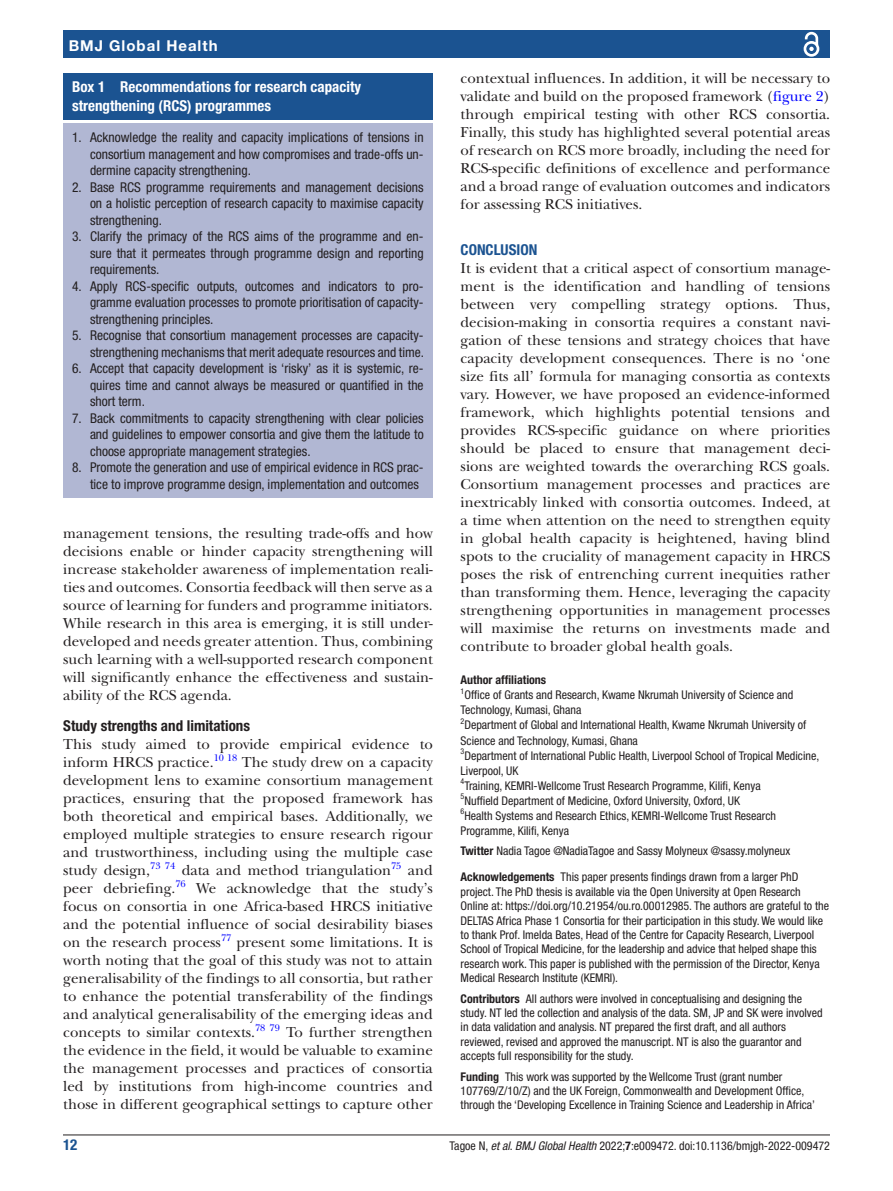
<style>
.page{position:relative;width:893px;height:1191px;background:#fff}
.page>*{position:absolute;margin:0;border:0;box-sizing:border-box;transform-origin:0 0}
.t1{font:15px/18px "New Baskerville";color:#231f20;text-align:justify}
.t2{font:700 condensed 15px/18px "Helvetica Neue LT Std";color:#fff}
.t3{font:700 condensed 15px "Helvetica Neue LT Std";color:#231f20}
.t4{font:700 15px "Helvetica Neue LT Std";letter-spacing:.065em;color:#fff}
.t5{font:700 condensed 15px "Helvetica Neue LT Std";color:#1b5391}
.t6{font:condensed 13.5px/16.5px "Helvetica Neue LT Std";color:#231f20;text-align:justify}
.t7{font:condensed 12px/14.4px "Helvetica Neue LT Std";color:#231f20}
.t8{font:700 condensed 12px "Helvetica Neue LT Std";color:#231f20}
.t9{font:9.9px "New Baskerville";color:#00f}
.t10{font:condensed 7.95px "Helvetica Neue LT Std";color:#231f20}
.s1{color:#00f}
.s2{font-weight:700}
.s3{font-style:italic}
</style>
<div class="page">
<hr style="left:63px;top:1134px;width:767px;height:1px;background:#231f20">
<div style="left:63px;top:31px;width:767px;height:27px;background:#1b5391"></div>
<svg style="left:803px;top:31px;width:17px;height:26px"></svg>
<div style="left:63px;top:73px;width:370px;height:46px;background:#1b5391"></div>
<div style="left:63px;top:124px;width:370px;height:374px;background:#b1b7d3"></div>
<p class="t4" style="left:69px;top:36px;width:150px">BMJ Global Health</p>
<p class="t2" style="left:72px;top:78px;width:291px">Box 1 Recommendations for research capacity strengthening (RCS) programmes</p>
<p class="t6" style="left:90px;top:129px;width:335px;text-indent:-18px">1. Acknowledge the reality and capacity implications of tensions in consortium management and how compromises and trade-offs un&shy;dermine capacity strengthening.</p>
<p class="t6" style="left:90px;top:179px;width:335px;text-indent:-18px">2. Base RCS programme requirements and management decisions on a holistic perception of research capacity to maximise capacity strengthening.</p>
<p class="t6" style="left:90px;top:228px;width:335px;text-indent:-18px">3. Clarify the primacy of the RCS aims of the programme and en&shy;sure that it permeates through programme design and reporting requirements.</p>
<p class="t6" style="left:90px;top:278px;width:335px;text-indent:-18px">4. Apply RCS-specific outputs, outcomes and indicators to pro&shy;gramme evaluation processes to promote prioritisation of capacity&shy;strengthening principles.</p>
<p class="t6" style="left:72px;top:327px;width:354px;text-align:right">5. Recognise that consortium management processes are capacity&shy;strengthening mechanisms that merit adequate resources and time.</p>
<p class="t6" style="left:90px;top:360px;width:335px;text-indent:-18px">6. Accept that capacity development is ‘risky’ as it is systemic, re&shy;quires time and cannot always be measured or quantified in the short term.</p>
<p class="t6" style="left:90px;top:410px;width:335px;text-indent:-18px">7. Back commitments to capacity strengthening with clear policies and guidelines to empower consortia and give them the latitude to choose appropriate management strategies.</p>
<p class="t6" style="left:90px;top:459px;width:335px;text-indent:-18px">8. Promote the generation and use of empirical evidence in RCS prac&shy;tice to improve programme design, implementation and outcomes</p>
<p class="t1" style="left:63px;top:524px;width:371px">management tensions, the resulting trade-offs and how decisions enable or hinder capacity strengthening will increase stakeholder awareness of implementation reali&shy;ties and outcomes. Consortia feedback will then serve as a source of learning for funders and programme initiators.<br>While research in this area is emerging, it is still under&shy;developed and needs greater attention. Thus, combining such learning with a well-supported research component will significantly enhance the effectiveness and sustain&shy;ability of the RCS agenda.</p>
<p class="t3" style="left:63px;top:717px;width:188px">Study strengths and limitations</p>
<p class="t1" style="left:63px;top:735px;width:371px">This study aimed to provide empirical evidence to inform HRCS practice.</p>
<p class="t9" style="left:214px;top:751px;width:25px">10 18</p>
<p class="t1" style="left:63px;top:753px;width:371px;text-indent:179px">The study drew on a capacity development lens to examine consortium management practices, ensuring that the proposed framework has both theoretical and empirical bases. Additionally, we employed multiple strategies to ensure research rigour and trustworthiness, including using the multiple case study design,<sup>73</sup> <sup>74</sup> data and method triangulation</p>
<p class="t9" style="left:391px;top:859px;width:12px">75</p>
<p class="t1" style="left:408px;top:861px;width:26px">and</p>
<p class="t9" style="left:175px;top:877px;width:12px">76</p>
<p class="t1" style="left:63px;top:879px;width:371px;text-indent:133px">We acknowledge that the study’s focus on consortia in one Africa-based HRCS initiative and the potential influence of social desirability biases on the research process</p>
<p class="t1" style="left:63px;top:879px;width:114px">peer debriefing.</p>
<p class="t9" style="left:221px;top:931px;width:12px">77</p>
<p class="t1" style="left:63px;top:933px;width:371px;text-indent:173px">present some limitations. It is worth noting that the goal of this study was not to attain generalisability of the findings to all consortia, but rather to enhance the potential transferability of the findings and analytical generalisability of the emerging ideas and concepts to similar contexts.</p>
<p class="t9" style="left:255px;top:1021px;width:26px">78 79</p>
<p class="t1" style="left:63px;top:1023px;width:371px;text-indent:223px">To further strengthen the evidence in the field, it would be valuable to examine the management processes and practices of consortia led by institutions from high-income countries and those in different geographical settings to capture other</p>
<p class="t1" style="left:461px;top:69px;width:371px">contextual influences. In addition, it will be necessary to validate and build on the proposed framework (<span class="s1">figure 2</span>) through empirical testing with other RCS consortia.<br>Finally, this study has highlighted several potential areas of research on RCS more broadly, including the need for RCS-specific definitions of excellence and performance and a broad range of evaluation outcomes and indicators for assessing RCS initiatives.</p>
<p class="t5" style="left:461px;top:241px;width:78px">CONCLUSION</p>
<p class="t1" style="left:461px;top:259px;width:371px">It is evident that a critical aspect of consortium manage&shy;ment is the identification and handling of tensions between very compelling strategy options. Thus, decision-making in consortia requires a constant navi&shy;gation of these tensions and strategy choices that have capacity development consequences. There is no ‘one size fits all’ formula for managing consortia as contexts vary. However, we have proposed an evidence-informed framework, which highlights potential tensions and provides RCS-specific guidance on where priorities should be placed to ensure that management deci&shy;sions are weighted towards the overarching RCS goals.<br>Consortium management processes and practices are inextricably linked with consortia outcomes. Indeed, at a time when attention on the need to strengthen equity in global health capacity is heightened, having blind spots to the cruciality of management capacity in HRCS poses the risk of entrenching current inequities rather than transforming them. Hence, leveraging the capacity strengthening opportunities in management processes will maximise the returns on investments made and contribute to broader global health goals.</p>
<p class="t8" style="left:461px;top:673px;width:87px">Author affiliations</p>
<p class="t10" style="left:461px;top:686px;width:5px">1</p>
<p class="t7" style="left:461px;top:687px;width:334px;line-height:15px;text-indent:4px">Office of Grants and Research, Kwame Nkrumah University of Science and<br>Technology, Kumasi, Ghana</p>
<p class="t10" style="left:461px;top:716px;width:5px">2</p>
<p class="t7" style="left:461px;top:717px;width:347px;line-height:15px;text-indent:4px">Department of Global and International Health, Kwame Nkrumah University of<br>Science and Technology, Kumasi, Ghana</p>
<p class="t10" style="left:461px;top:746px;width:5px">3</p>
<p class="t7" style="left:461px;top:747px;width:360px;line-height:15px;text-indent:4px">Department of International Public Health, Liverpool School of Tropical Medicine,<br>Liverpool, UK</p>
<p class="t10" style="left:461px;top:776px;width:5px">4</p>
<p class="t7" style="left:464px;top:778px;width:298px">Training, KEMRI-Wellcome Trust Research Programme, Kilifi, Kenya</p>
<p class="t10" style="left:461px;top:791px;width:5px">5</p>
<p class="t7" style="left:461px;top:792px;width:317px;line-height:15px;text-indent:4px">Nuffield Department of Medicine, Oxford University, Oxford, UK<br><sup>6</sup>Health Systems and Research Ethics, KEMRI-Wellcome Trust Research<br>Programme, Kilifi, Kenya</p>
<p class="t7" style="left:461px;top:837px;width:339px;line-height:26.4px"><span class="s2">Twitter</span> Nadia Tagoe @NadiaTagoe and Sassy Molyneux @sassy.molyneux<br><span class="s2">Acknowledgements</span> This paper presents findings drawn from a larger PhD</p>
<p class="t7" style="left:461px;top:884px;width:370px">project. The PhD thesis is available via the Open University at Open Research Online at: https://doi.org/10.21954/ou.ro.00012985. The authors are grateful to the DELTAS Africa Phase 1 Consortia for their participation in this study. We would like to thank Prof. Imelda Bates, Head of the Centre for Capacity Research, Liverpool School of Tropical Medicine, for the leadership and advice that helped shape this research work. This paper is published with the permission of the Director, Kenya Medical Research Institute (KEMRI).</p>
<p class="t7" style="left:461px;top:991px;width:363px"><span class="s2">Contributors</span> All authors were involved in conceptualising and designing the study. NT led the collection and analysis of the data. SM, JP and SK were involved in data validation and analysis. NT prepared the first draft, and all authors reviewed, revised and approved the manuscript. NT is also the guarantor and accepts full responsibility for the study.</p>
<p class="t7" style="left:461px;top:1069px;width:356px"><span class="s2">Funding</span> This work was supported by the Wellcome Trust (grant number<br>107769/Z/10/Z) and the UK Foreign, Commonwealth and Development Office, through the ‘Developing Excellence in Training Science and Leadership in Africa’</p>
<p class="t5" style="left:63px;top:1135px;width:16px">12</p>
<p class="t7" style="left:450px;top:1138px;width:382px">Tagoe N, <span class="s3">et al</span>. <span class="s3">BMJ Global Health</span> 2022;<span class="s2">7</span>:e009472. doi:10.1136/bmjgh-2022-009472</p>
</div>
